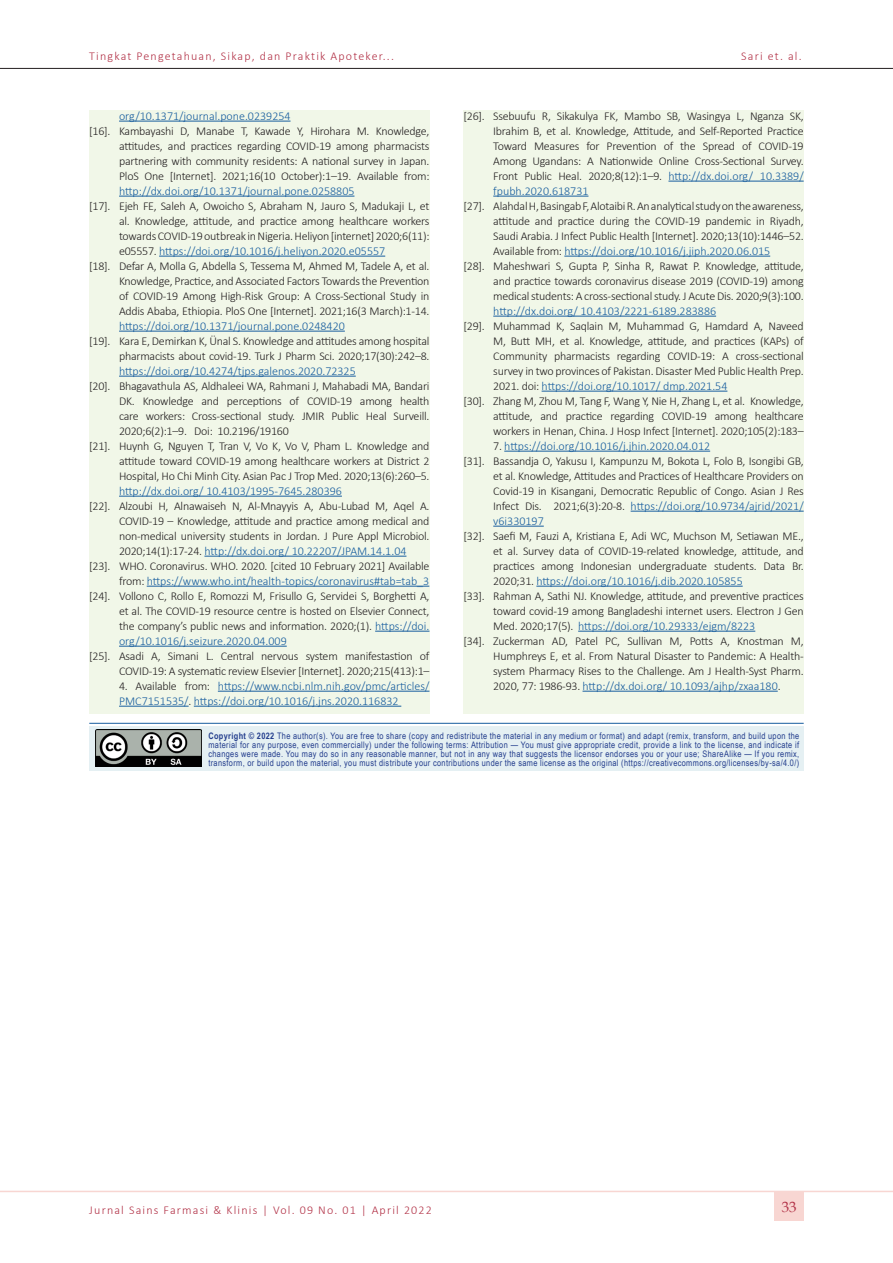
<style>
.page{position:relative;width:893px;height:1263px;background:#fff}
.page>*{position:absolute;margin:0;border:0;box-sizing:border-box;transform-origin:0 0}
.t1{font:15px "Book Antiqua";color:#b23247}
.t2{font:300 12px/15px "Calibri";letter-spacing:-.02em;color:#231f20;text-align:justify}
.t3{font:300 12px/15px "Calibri";color:#175d9e}
.t4{font:300 12px "Calibri";letter-spacing:.1em;color:#b23247}
.t5{font:9px/9px "Arial Narrow";letter-spacing:.04em;color:#253f8e;text-align:justify}
.s1{color:#175d9e}
.s2{color:#231f20}
.s3{font-weight:700}
</style>
<div class="page">
<hr style="left:0;top:68px;width:893px;height:1px;background:#231f20">
<hr style="left:0;top:1191px;width:893px;height:1px;background:#f8d6d2">
<div style="left:774px;top:1191px;width:30px;height:30px;background:#f8d6d2"></div>
<div style="left:89px;top:111px;width:340px;height:603px;background:#f1f7e8"></div>
<hr style="left:119px;top:121px;width:172px;height:1px;background:#175d9e">
<hr style="left:119px;top:196px;width:235px;height:1px;background:#175d9e">
<hr style="left:159px;top:256px;width:226px;height:1px;background:#175d9e">
<hr style="left:119px;top:331px;width:226px;height:1px;background:#175d9e">
<hr style="left:119px;top:376px;width:237px;height:1px;background:#175d9e">
<hr style="left:119px;top:496px;width:223px;height:1px;background:#175d9e">
<hr style="left:204px;top:556px;width:202px;height:1px;background:#175d9e">
<hr style="left:147px;top:586px;width:282px;height:1px;background:#175d9e">
<hr style="left:375px;top:631px;width:54px;height:1px;background:#175d9e">
<hr style="left:119px;top:646px;width:168px;height:1px;background:#175d9e">
<hr style="left:218px;top:691px;width:211px;height:1px;background:#175d9e">
<hr style="left:119px;top:706px;width:70px;height:1px;background:#175d9e">
<hr style="left:194px;top:706px;width:207px;height:1px;background:#175d9e">
<div style="left:89px;top:726px;width:715px;height:44px;background:#e5f0f3"></div>
<hr style="left:89px;top:723px;width:715px;height:1px;background:#175d9e">
<img style="left:96px;top:729px;width:106px;height:37px">
<div style="left:463px;top:111px;width:341px;height:603px;background:#f1f7e8"></div>
<hr style="left:668px;top:181px;width:136px;height:1px;background:#175d9e">
<hr style="left:493px;top:196px;width:95px;height:1px;background:#175d9e">
<hr style="left:564px;top:256px;width:206px;height:1px;background:#175d9e">
<hr style="left:493px;top:316px;width:223px;height:1px;background:#175d9e">
<hr style="left:542px;top:391px;width:185px;height:1px;background:#175d9e">
<hr style="left:504px;top:451px;width:206px;height:1px;background:#175d9e">
<hr style="left:631px;top:511px;width:173px;height:1px;background:#175d9e">
<hr style="left:493px;top:526px;width:51px;height:1px;background:#175d9e">
<hr style="left:536px;top:586px;width:207px;height:1px;background:#175d9e">
<hr style="left:578px;top:631px;width:177px;height:1px;background:#175d9e">
<hr style="left:582px;top:691px;width:196px;height:1px;background:#175d9e">
<p class="t4" style="left:89px;top:49px;width:306px">Tingkat Pengetahuan, Sikap, dan Praktik Apoteker...</p>
<p class="t4" style="left:741px;top:49px;width:62px">Sari et. al.</p>
<p class="t3" style="left:119px;top:108px;width:173px">org/10.1371/journal.pone.0239254</p>
<p class="t2" style="left:119px;top:123px;width:312px;text-indent:-30px">[16]. Kambayashi D, Manabe T, Kawade Y, Hirohara M. Knowledge, attitudes, and practices regarding COVID-19 among pharmacists partnering with community residents: A national survey in Japan.<br>PloS One [Internet]. 2021;16(10 October):1–19. Available from: <span class="s1">http://dx.doi.org/10.1371/journal.pone.0258805</span></p>
<p class="t2" style="left:119px;top:198px;width:312px;text-indent:-30px">[17]. Ejeh FE, Saleh A, Owoicho S, Abraham N, Jauro S, Madukaji L, et al. Knowledge, attitude, and practice among healthcare workers towards COVID-19 outbreak in Nigeria. Heliyon [internet] 2020;6(11): e05557. <span class="s1">https://doi.org/10.1016/j.heliyon.2020.e05557</span></p>
<p class="t2" style="left:119px;top:258px;width:312px;text-indent:-30px">[18]. Defar A, Molla G, Abdella S, Tessema M, Ahmed M, Tadele A, et al.<br>Knowledge, Practice, and Associated Factors Towards the Prevention of COVID-19 Among High-Risk Group: A Cross-Sectional Study in Addis Ababa, Ethiopia. PloS One [Internet]. 2021;16(3 March):1-14. <span class="s1">https://doi.org/10.1371/journal.pone.0248420</span></p>
<p class="t2" style="left:119px;top:333px;width:312px;text-indent:-30px">[19]. Kara E, Demirkan K, Ünal S. Knowledge and attitudes among hospital pharmacists about covid-19. Turk J Pharm Sci. 2020;17(30):242–8. <span class="s1">https://doi.org/10.4274/tjps.galenos.2020.72325</span></p>
<p class="t2" style="left:119px;top:378px;width:312px;text-indent:-30px">[20]. Bhagavathula AS, Aldhaleei WA, Rahmani J, Mahabadi MA, Bandari DK. Knowledge and perceptions of COVID-19 among health care workers: Cross-sectional study. JMIR Public Heal Surveill.<br>2020;6(2):1–9. Doi: 10.2196/19160</p>
<p class="t2" style="left:119px;top:438px;width:312px;text-indent:-30px">[21]. Huynh G, Nguyen T, Tran V, Vo K, Vo V, Pham L. Knowledge and attitude toward COVID-19 among healthcare workers at District 2<br>Hospital, Ho Chi Minh City. Asian Pac J Trop Med. 2020;13(6):260–5. <span class="s1">http://dx.doi.org/ 10.4103/1995-7645.280396</span></p>
<p class="t2" style="left:119px;top:498px;width:312px;text-indent:-30px">[22]. Alzoubi H, Alnawaiseh N, Al-Mnayyis A, Abu-Lubad M, Aqel A.<br>COVID-19 – Knowledge, attitude and practice among medical and non-medical university students in Jordan. J Pure Appl Microbiol.<br>2020;14(1):17-24. <span class="s1">http://dx.doi.org/ 10.22207/JPAM.14.1.04</span></p>
<p class="t2" style="left:89px;top:558px;width:342px;text-align:right">[23]. WHO. Coronavirus. WHO. 2020. [cited 10 February 2021] Available from: <span class="s1">https://www.who.int/health-topics/coronavirus#tab=tab_3</span></p>
<p class="t2" style="left:119px;top:588px;width:312px;text-indent:-30px">[24]. Vollono C, Rollo E, Romozzi M, Frisullo G, Servidei S, Borghetti A, et al. The COVID-19 resource centre is hosted on Elsevier Connect, the company’s public news and information. 2020;(1). <span class="s1">https://doi. org/10.1016/j.seizure.2020.04.009</span></p>
<p class="t2" style="left:89px;top:648px;width:342px;text-align:right">[25]. Asadi A, Simani L. Central nervous system manifestastion of<br>COVID-19: A systematic review Elsevier [Internet]. 2020;215(413):1–</p>
<p class="t3" style="left:119px;top:678px;width:312px"><span class="s2">4. Available from:</span> https://www.ncbi.nlm.nih.gov/pmc/articles/<br>PMC7151535/<span class="s2">.</span> https://doi.org/10.1016/j.jns.2020.116832</p>
<p class="t5" style="left:208px;top:731px;width:592px"><span class="s3">Copyright © 2022</span> The author(s). You are free to share (copy and redistribute the material in any medium or format) and adapt (remix, transform, and build upon the material for any purpose, even commercially) under the following terms: Attribution — You must give appropriate credit, provide a link to the license, and indicate if changes were made. You may do so in any reasonable manner, but not in any way that suggests the licensor endorses you or your use; ShareAlike — If you remix, transform, or build upon the material, you must distribute your contributions under the same license as the original (https://creativecommons.org/licenses/by-sa/4.0/)</p>
<p class="t2" style="left:493px;top:108px;width:312px;text-indent:-30px">[26]. Ssebuufu R, Sikakulya FK, Mambo SB, Wasingya L, Nganza SK, Ibrahim B, et al. Knowledge, Attitude, and Self-Reported Practice Toward Measures for Prevention of the Spread of COVID-19<br>Among Ugandans: A Nationwide Online Cross-Sectional Survey.<br>Front Public Heal. 2020;8(12):1–9. <span class="s1">http://dx.doi.org/ 10.3389/ fpubh.2020.618731</span></p>
<p class="t2" style="left:493px;top:198px;width:312px;text-indent:-30px">[27]. Alahdal H, Basingab F, Alotaibi R. An analytical study on the awareness, attitude and practice during the COVID-19 pandemic in Riyadh, Saudi Arabia. J Infect Public Health [Internet]. 2020;13(10):1446–52.<br>Available from: <span class="s1">https://doi.org/10.1016/j.jiph.2020.06.015</span></p>
<p class="t2" style="left:493px;top:258px;width:312px;text-indent:-30px">[28]. Maheshwari S, Gupta P, Sinha R, Rawat P. Knowledge, attitude, and practice towards coronavirus disease 2019 (COVID-19) among medical students: A cross-sectional study. J Acute Dis. 2020;9(3):100. <span class="s1">http://dx.doi.org/ 10.4103/2221-6189.283886</span></p>
<p class="t2" style="left:493px;top:318px;width:312px;text-indent:-30px">[29]. Muhammad K, Saqlain M, Muhammad G, Hamdard A, Naveed M, Butt MH, et al. Knowledge, attitude, and practices (KAPs) of Community pharmacists regarding COVID-19: A cross-sectional survey in two provinces of Pakistan. Disaster Med Public Health Prep.<br>2021. doi: <span class="s1">https://doi.org/10.1017/ dmp.2021.54</span></p>
<p class="t2" style="left:493px;top:393px;width:312px;text-indent:-30px">[30]. Zhang M, Zhou M, Tang F, Wang Y, Nie H, Zhang L, et al. Knowledge, attitude, and practice regarding COVID-19 among healthcare workers in Henan, China. J Hosp Infect [Internet]. 2020;105(2):183–</p>
<p class="t3" style="left:493px;top:438px;width:218px"><span class="s2">7.</span> https://doi.org/10.1016/j.jhin.2020.04.012</p>
<p class="t2" style="left:493px;top:453px;width:312px;text-indent:-30px">[31]. Bassandja O, Yakusu I, Kampunzu M, Bokota L, Folo B, Isongibi GB, et al. Knowledge, Attitudes and Practices of Healthcare Providers on Covid-19 in Kisangani, Democratic Republic of Congo. Asian J Res Infect Dis. 2021;6(3):20-8. <span class="s1">https://doi.org/10.9734/ajrid/2021/ v6i330197</span></p>
<p class="t2" style="left:493px;top:528px;width:312px;text-indent:-30px">[32]. Saefi M, Fauzi A, Kristiana E, Adi WC, Muchson M, Setiawan ME., et al. Survey data of COVID-19-related knowledge, attitude, and practices among Indonesian undergraduate students. Data Br.<br>2020;31. <span class="s1">https://doi.org/10.1016/j.dib.2020.105855</span></p>
<p class="t2" style="left:493px;top:588px;width:312px;text-indent:-30px">[33]. Rahman A, Sathi NJ. Knowledge, attitude, and preventive practices toward covid-19 among Bangladeshi internet users. Electron J Gen Med. 2020;17(5). <span class="s1">https://doi.org/10.29333/ejgm/8223</span></p>
<p class="t2" style="left:493px;top:633px;width:312px;text-indent:-30px">[34]. Zuckerman AD, Patel PC, Sullivan M, Potts A, Knostman M, Humphreys E, et al. From Natural Disaster to Pandemic: A Health&shy;system Pharmacy Rises to the Challenge. Am J Health-Syst Pharm.<br>2020, 77: 1986-93. <span class="s1">http://dx.doi.org/ 10.1093/ajhp/zxaa180</span>.</p>
<p class="t4" style="left:89px;top:1202px;width:344px">Jurnal Sains Farmasi &amp; Klinis | Vol. 09 No. 01 | April 2022</p>
<p class="t1" style="left:782px;top:1196px;width:16px">33</p>
</div>
